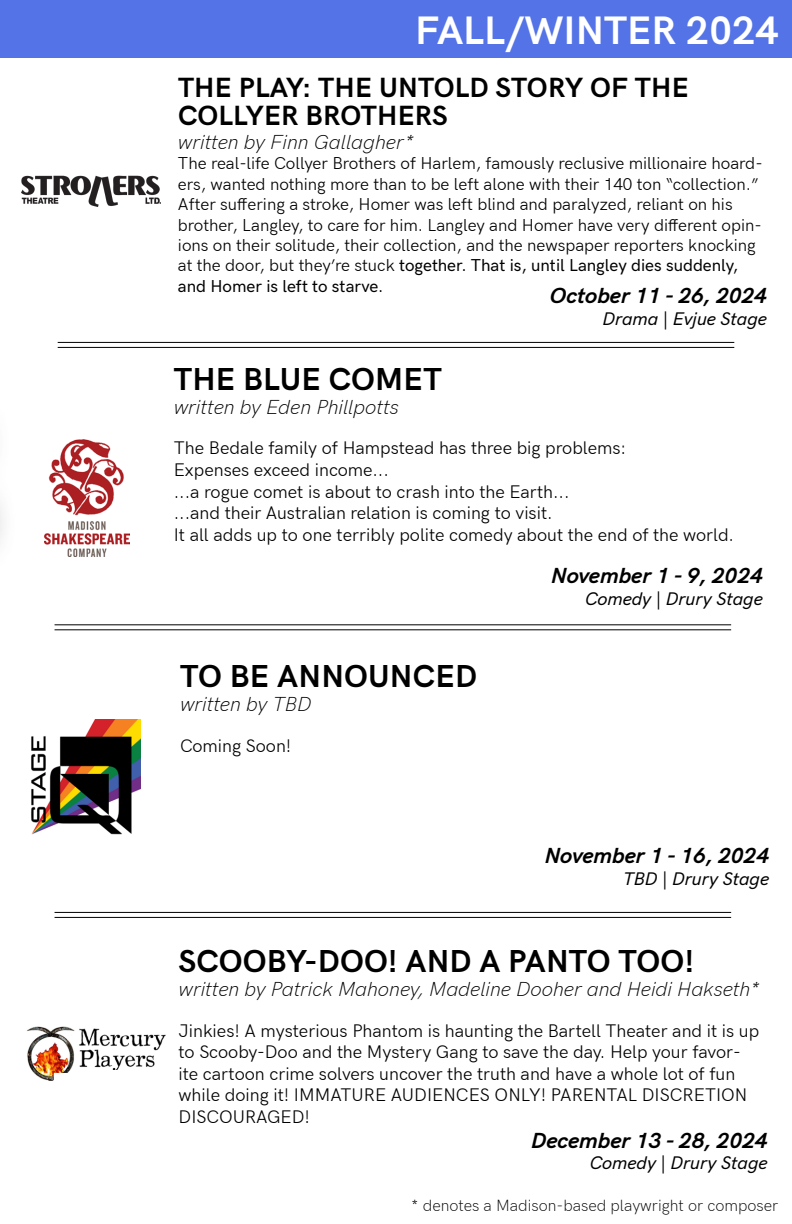
<style>
.page{position:relative;width:792px;height:1224px;background:#fff}
.page>*{position:absolute;margin:0;border:0;box-sizing:border-box;transform-origin:0 0}
.t1{font:700 40px "HK Grotesk";color:#fff}
.t2{font:700 32px "HK Grotesk";letter-spacing:.005em;color:#000}
.t3{font:700 28px/28px "HK Grotesk";letter-spacing:.005em;color:#000}
.t4{font:italic 700 22px "HK Grotesk";color:#000}
.t5{font:italic 300 20px "HK Grotesk";color:#000}
.t6{font:18px/21.6px "HK Grotesk";color:#000}
.t7{font:italic 500 18px "HK Grotesk";color:#000}
.t8{font:17px/20.4px "HK Grotesk";color:#000}
.t9{font:300 16px "HK Grotesk";color:#000}
.s1{font-weight:500}
.s2{font-style:normal}
</style>
<div class="page">
<div style="left:0;top:0;width:792px;height:58px;background:#5373e6"></div>
<hr style="left:55px;top:624px;width:676px;height:1px;background:#000">
<hr style="left:55px;top:629px;width:676px;height:1px;background:#000">
<hr style="left:55px;top:912px;width:676px;height:1px;background:#000">
<hr style="left:55px;top:917px;width:676px;height:1px;background:#000">
<img style="left:27px;top:1026px;width:139px;height:55px">
<div style="left:55px;top:1073px;width:110px;height:8px;background:#fff"></div>
<div style="left:73px;top:1071px;width:77px;height:7px;background:#fff"></div>
<img style="left:31px;top:720px;width:110px;height:115px">
<img style="left:44px;top:440px;width:85px;height:116px">
<hr style="left:58px;top:342px;width:676px;height:1px;background:#000">
<hr style="left:58px;top:347px;width:676px;height:1px;background:#000">
<img style="left:22px;top:175px;width:138px;height:32px">
<p class="t1" style="left:415px;top:0;width:365px">FALL/WINTER 2024</p>
<p class="t3" style="left:178px;top:71px;width:512px">THE PLAY: THE UNTOLD STORY OF THE<br>COLLYER BROTHERS</p>
<p class="t5" style="left:178px;top:127px;width:237px">written by Finn Gallagher*</p>
<p class="t8" style="left:178px;top:152px;width:586px">The real-life Collyer Brothers of Harlem, famously reclusive millionaire hoard&shy;ers, wanted nothing more than to be left alone with their 140 ton “collection.” After suffering a stroke, Homer was left blind and paralyzed, reliant on his brother, Langley, to care for him. Langley and Homer have very different opin&shy;ions on their solitude, their collection, and the newspaper reporters knocking at the door, but they’re stuck <span class="s1">together. That is, until Langley dies suddenly, and Homer is left to starve.</span></p>
<p class="t4" style="left:550px;top:279px;width:219px">October 11 - 26, 2024</p>
<p class="t7" style="left:602px;top:305px;width:166px">Drama <span class="s2">|</span> Evjue Stage</p>
<p class="t2" style="left:174px;top:355px;width:269px">THE BLUE COMET</p>
<p class="t5" style="left:174px;top:392px;width:227px">written by Eden Phillpotts</p>
<p class="t6" style="left:174px;top:436px;width:454px">The Bedale family of Hampstead has three big problems:</p>
<p class="t6" style="left:174px;top:458px;width:217px">Expenses exceed income...</p>
<p class="t6" style="left:174px;top:479px;width:397px">...a rogue comet is about to crash into the Earth...</p>
<p class="t6" style="left:174px;top:501px;width:380px">...and their Australian relation is coming to visit.</p>
<p class="t6" style="left:174px;top:522px;width:562px">It all adds up to one terribly polite comedy about the end of the world.</p>
<p class="t4" style="left:551px;top:559px;width:213px">November 1 - 9, 2024</p>
<p class="t7" style="left:585px;top:585px;width:179px">Comedy <span class="s2">|</span> Drury Stage</p>
<p class="t2" style="left:180px;top:652px;width:298px">TO BE ANNOUNCED</p>
<p class="t5" style="left:180px;top:689px;width:133px">written by TBD</p>
<p class="t6" style="left:180px;top:734px;width:113px">Coming Soon!</p>
<p class="t4" style="left:545px;top:839px;width:226px">November 1 - 16, 2024</p>
<p class="t7" style="left:623px;top:865px;width:148px">TBD <span class="s2">|</span> Drury Stage</p>
<p class="t2" style="left:179px;top:937px;width:517px">SCOOBY-DOO! AND A PANTO TOO!</p>
<p class="t5" style="left:179px;top:974px;width:582px">written by Patrick Mahoney, Madeline Dooher and Heidi Hakseth*</p>
<p class="t6" style="left:179px;top:1018px;width:582px">Jinkies! A mysterious Phantom is haunting the Bartell Theater and it is up to Scooby-Doo and the Mystery Gang to save the day. Help your favor&shy;ite cartoon crime solvers uncover the truth and have a whole lot of fun while doing it! IMMATURE AUDIENCES ONLY! PARENTAL DISCRETION DISCOURAGED!</p>
<p class="t4" style="left:531px;top:1124px;width:238px">December 13 - 28, 2024</p>
<p class="t7" style="left:590px;top:1150px;width:179px">Comedy <span class="s2">|</span> Drury Stage</p>
<p class="t9" style="left:411px;top:1193px;width:369px">* denotes a Madison-based playwright or composer</p>
</div>
